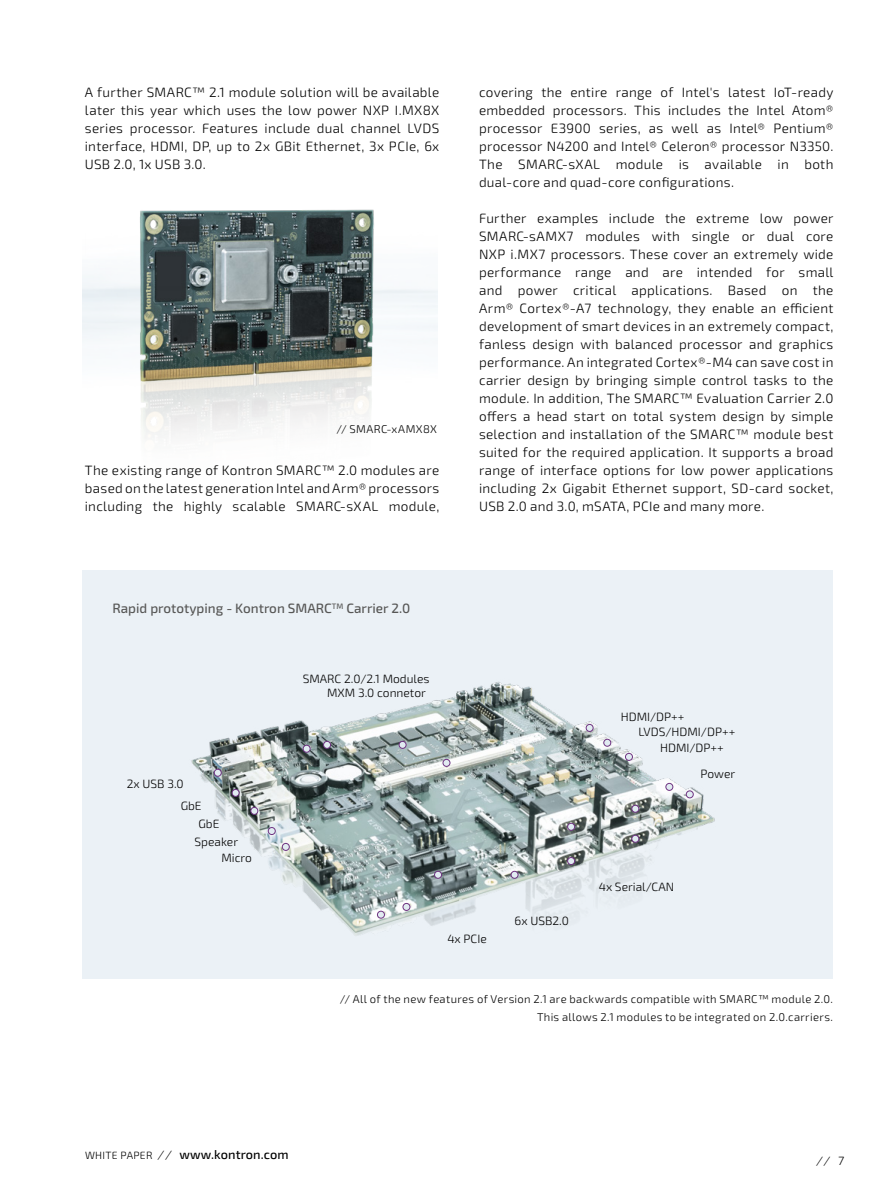
<style>
.page{position:relative;width:893px;height:1191px;background:#fff}
.page>*{position:absolute;margin:0;border:0;box-sizing:border-box;transform-origin:0 0}
.t1{font:300 13.5px/18px "Sn T";letter-spacing:.02em;color:#000;text-align:justify}
.t2{font:500 13.5px "Exo 2.0";color:#575756}
.t3{font:500 12.75px "Sn T";letter-spacing:.01em;color:#000}
.t4{font:300 12px/21.9px "Exo 2.0";color:#000}
.t5{font:italic 300 12px "Sn T";color:#000}
.t6{font:300 11.25px/18px "Sn T";letter-spacing:.03em;color:#000;text-align:right}
.s1{font-weight:300;font-size:10.5px}
.s2{font-weight:300;font-style:italic;font-size:12px}
</style>
<div class="page">
<div style="left:83px;top:571px;width:750px;height:408px;background:#ebf1f6"></div>
<img style="left:191px;top:681px;width:524px;height:255px">
<div style="left:632px;top:835px;width:7px;height:7px;background:#e1ebf1;border-radius:50%"></div>
<div style="left:631px;top:835px;width:8px;height:7px;border:1px solid #6f3482;border-radius:50%"></div>
<div style="left:632px;top:805px;width:7px;height:7px;background:#e1ebf1;border-radius:50%"></div>
<div style="left:631px;top:805px;width:8px;height:7px;border:1px solid #6f3482;border-radius:50%"></div>
<div style="left:568px;top:857px;width:7px;height:7px;background:#e1ebf1;border-radius:50%"></div>
<div style="left:567px;top:857px;width:8px;height:8px;border:1px solid #6f3482;border-radius:50%"></div>
<div style="left:568px;top:823px;width:7px;height:7px;background:#e1ebf1;border-radius:50%"></div>
<div style="left:567px;top:823px;width:8px;height:7px;border:1px solid #6f3482;border-radius:50%"></div>
<div style="left:511px;top:871px;width:7px;height:7px;background:#e1ebf1;border-radius:50%"></div>
<div style="left:511px;top:871px;width:7px;height:7px;border:1px solid #6f3482;border-radius:50%"></div>
<div style="left:435px;top:871px;width:7px;height:7px;background:#e1ebf1;border-radius:50%"></div>
<div style="left:434px;top:871px;width:8px;height:7px;border:1px solid #6f3482;border-radius:50%"></div>
<div style="left:399px;top:741px;width:7px;height:7px;background:#e1ebf1;border-radius:50%"></div>
<div style="left:399px;top:741px;width:7px;height:7px;border:1px solid #6f3482;border-radius:50%"></div>
<div style="left:214px;top:769px;width:7px;height:7px;background:#e1ebf1;border-radius:50%"></div>
<div style="left:214px;top:769px;width:8px;height:7px;border:1px solid #6f3482;border-radius:50%"></div>
<div style="left:232px;top:789px;width:7px;height:7px;background:#e1ebf1;border-radius:50%"></div>
<div style="left:232px;top:789px;width:7px;height:7px;border:1px solid #6f3482;border-radius:50%"></div>
<div style="left:251px;top:807px;width:7px;height:7px;background:#e1ebf1;border-radius:50%"></div>
<div style="left:250px;top:807px;width:8px;height:7px;border:1px solid #6f3482;border-radius:50%"></div>
<div style="left:268px;top:827px;width:7px;height:7px;background:#e1ebf1;border-radius:50%"></div>
<div style="left:268px;top:827px;width:8px;height:8px;border:1px solid #6f3482;border-radius:50%"></div>
<div style="left:282px;top:843px;width:7px;height:7px;background:#e1ebf1;border-radius:50%"></div>
<div style="left:282px;top:843px;width:8px;height:7px;border:1px solid #6f3482;border-radius:50%"></div>
<div style="left:443px;top:759px;width:7px;height:7px;background:#e1ebf1;border-radius:50%"></div>
<div style="left:443px;top:759px;width:7px;height:7px;border:1px solid #6f3482;border-radius:50%"></div>
<div style="left:586px;top:724px;width:7px;height:7px;background:#e1ebf1;border-radius:50%"></div>
<div style="left:586px;top:724px;width:7px;height:8px;border:1px solid #6f3482;border-radius:50%"></div>
<div style="left:604px;top:739px;width:7px;height:7px;background:#e1ebf1;border-radius:50%"></div>
<div style="left:603px;top:739px;width:8px;height:7px;border:1px solid #6f3482;border-radius:50%"></div>
<div style="left:625px;top:753px;width:7px;height:7px;background:#e1ebf1;border-radius:50%"></div>
<div style="left:625px;top:753px;width:8px;height:7px;border:1px solid #6f3482;border-radius:50%"></div>
<div style="left:686px;top:791px;width:7px;height:7px;background:#e1ebf1;border-radius:50%"></div>
<div style="left:686px;top:790px;width:8px;height:8px;border:1px solid #6f3482;border-radius:50%"></div>
<div style="left:666px;top:783px;width:7px;height:7px;background:#e1ebf1;border-radius:50%"></div>
<div style="left:665px;top:783px;width:8px;height:7px;border:1px solid #6f3482;border-radius:50%"></div>
<div style="left:403px;top:903px;width:7px;height:7px;background:#e1ebf1;border-radius:50%"></div>
<div style="left:403px;top:903px;width:7px;height:7px;border:1px solid #6f3482;border-radius:50%"></div>
<div style="left:377px;top:911px;width:7px;height:7px;background:#e1ebf1;border-radius:50%"></div>
<div style="left:377px;top:910px;width:8px;height:8px;border:1px solid #6f3482;border-radius:50%"></div>
<div style="left:303px;top:745px;width:7px;height:7px;background:#e1ebf1;border-radius:50%"></div>
<div style="left:303px;top:745px;width:7px;height:7px;border:1px solid #6f3482;border-radius:50%"></div>
<div style="left:324px;top:741px;width:7px;height:7px;background:#e1ebf1;border-radius:50%"></div>
<div style="left:323px;top:741px;width:8px;height:7px;border:1px solid #6f3482;border-radius:50%"></div>
<img style="left:86px;top:209px;width:340px;height:230px">
<p class="t1" style="left:85px;top:83px;width:356px">A further SMARC™ 2.1 module solution will be available later this year which uses the low power NXP I.MX8X series processor. Features include dual channel LVDS interface, HDMI, DP, up to 2x GBit Ethernet, 3x PCIe, 6x USB 2.0, 1x USB 3.0.</p>
<p class="t6" style="left:336px;top:420px;width:102px">// SMARC-xAMX8X</p>
<p class="t1" style="left:85px;top:461px;width:356px">The existing range of Kontron SMARC™ 2.0 modules are based on the latest generation Intel and Arm® processors including the highly scalable SMARC-sXAL module,</p>
<p class="t1" style="left:479px;top:83px;width:356px">covering the entire range of Intel's latest IoT-ready embedded processors. This includes the Intel Atom® processor E3900 series, as well as Intel® Pentium® processor N4200 and Intel® Celeron® processor N3350.<br>The SMARC-sXAL module is available in both dual-core and quad-core configurations.</p>
<p class="t1" style="left:479px;top:209px;width:356px">Further examples include the extreme low power SMARC-sAMX7 modules with single or dual core NXP i.MX7 processors. These cover an extremely wide performance range and are intended for small and power critical applications. Based on the Arm® Cortex®-A7 technology, they enable an efficient development of smart devices in an extremely compact, fanless design with balanced processor and graphics performance. An integrated Cortex®-M4 can save cost in carrier design by bringing simple control tasks to the module. In addition, The SMARC™ Evaluation Carrier 2.0 offers a head start on total system design by simple selection and installation of the SMARC™ module best suited for the required application. It supports a broad range of interface options for low power applications including 2x Gigabit Ethernet support, SD-card socket, USB 2.0 and 3.0, mSATA, PCIe and many more.</p>
<p class="t2" style="left:112px;top:601px;width:299px">Rapid prototyping - Kontron SMARC<sup>TM</sup> Carrier 2.0</p>
<p class="t4" style="left:327px;top:671px;width:104px;line-height:14.4px;text-indent:-24px">SMARC 2.0/2.1 Modules<br>MXM 3.0 connetor</p>
<p class="t4" style="left:181px;top:773px;width:22px;text-indent:-54px">2x USB 3.0<br>GbE</p>
<p class="t4" style="left:195px;top:815px;width:45px;line-height:17.7px;text-indent:4px">GbE<br>Speaker</p>
<p class="t4" style="left:221px;top:847px;width:32px">Micro</p>
<p class="t4" style="left:447px;top:927px;width:41px">4x PCIe</p>
<p class="t4" style="left:515px;top:910px;width:56px">6x USB2.0</p>
<p class="t4" style="left:621px;top:705px;width:65px">HDMI/DP++</p>
<p class="t4" style="left:638px;top:721px;width:98px">LVDS/HDMI/DP++</p>
<p class="t4" style="left:660px;top:737px;width:65px">HDMI/DP++</p>
<p class="t4" style="left:701px;top:763px;width:36px">Power</p>
<p class="t4" style="left:599px;top:876px;width:77px">4x Serial/CAN</p>
<p class="t3" style="left:85px;top:1147px;width:205px"><span class="s1">WHITE PAPER</span> <span class="s2">//</span> www.kontron.com</p>
<p class="t6" style="left:340px;top:990px;width:495px">// All of the new features of Version 2.1 are backwards compatible with SMARC™ module 2.0.<br>This allows 2.1 modules to be integrated on 2.0.carriers.</p>
<p class="t5" style="left:816px;top:1153px;width:29px">// 7</p>
</div>
